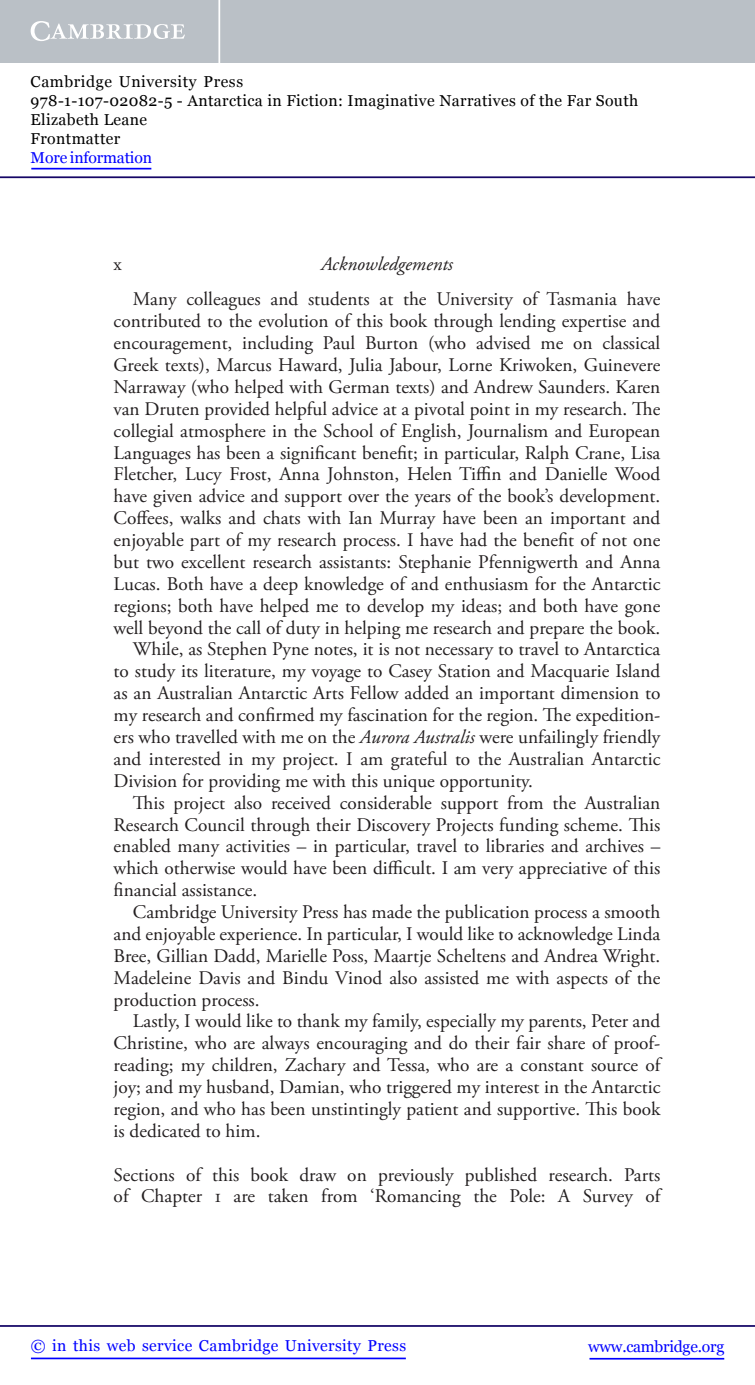
<style>
.page{position:relative;width:755px;height:1385px;background:#fff}
.page>*{position:absolute;margin:0;border:0;box-sizing:border-box;transform-origin:0 0}
.t1{font:19.25px/21.9px "Adobe Garamond Pro";color:#231f20}
.t2{font:italic 19.25px "Adobe Garamond Pro";color:#231f20}
.t3{font:15.75px/18.9px "Georgia";letter-spacing:.025em;color:#000}
.t4{font:15.75px "Georgia";letter-spacing:.025em;color:#00f}
.t5{font:15.75px "Georgia";letter-spacing:-.015em;color:#00f}
.t6{font:15.75px "Georgia";letter-spacing:-.01em;color:#00f}
.s1{font-style:italic}
</style>
<div class="page">
<hr style="left:589px;top:1358px;width:134px;height:1px;background:#00f">
<hr style="left:0;top:1325px;width:754px;height:2px;background:#150666">
<hr style="left:31px;top:1357px;width:374px;height:2px;background:#00f">
<div style="left:0;top:0;width:754px;height:63px;background:#bac0c6"></div>
<svg style="left:31px;top:21px;width:154px;height:20px"></svg>
<hr style="left:218px;top:0;width:2px;height:63px;background:#fff">
<hr style="left:0;top:176px;width:754px;height:2px;background:#150666">
<hr style="left:31px;top:168px;width:120px;height:1px;background:#00f">
<p class="t3" style="left:31px;top:73px;width:608px">Cambridge University Press<br>978-1-107-02082-5 - Antarctica in Fiction: Imaginative Narratives of the Far South Elizabeth Leane<br>Frontmatter</p>
<p class="t6" style="left:31px;top:148px;width:123px">More information</p>
<p class="t1" style="left:114px;top:255px;width:10px">x</p>
<p class="t2" style="left:321px;top:257px;width:133px">Acknowledgements</p>
<p class="t1" style="left:133px;top:290px;width:528px">Many colleagues and students at the University of Tasmania have</p>
<p class="t1" style="left:114px;top:312px;width:548px">contributed to the evolution of this book through lending expertise and</p>
<p class="t1" style="left:114px;top:334px;width:548px">encouragement, including Paul Burton (who advised me on classical</p>
<p class="t1" style="left:114px;top:356px;width:548px">Greek texts), Marcus Haward, Julia Jabour, Lorne Kriwoken, Guinevere</p>
<p class="t1" style="left:114px;top:378px;width:548px">Narraway (who helped with German texts) and Andrew Saunders. Karen</p>
<p class="t1" style="left:114px;top:399px;width:548px">van Druten provided helpful advice at a pivotal point in my research. The</p>
<p class="t1" style="left:114px;top:421px;width:548px">collegial atmosphere in the School of English, Journalism and European</p>
<p class="t1" style="left:114px;top:443px;width:548px">Languages has been a significant benefit; in particular, Ralph Crane, Lisa</p>
<p class="t1" style="left:114px;top:465px;width:547px">Fletcher, Lucy Frost, Anna Johnston, Helen Tiffin and Danielle Wood</p>
<p class="t1" style="left:114px;top:487px;width:548px">have given advice and support over the years of the book’s development.</p>
<p class="t1" style="left:114px;top:509px;width:548px">Coffees, walks and chats with Ian Murray have been an important and</p>
<p class="t1" style="left:114px;top:531px;width:547px">enjoyable part of my research process. I have had the benefit of not one</p>
<p class="t1" style="left:114px;top:553px;width:548px">but two excellent research assistants: Stephanie Pfennigwerth and Anna</p>
<p class="t1" style="left:114px;top:574px;width:548px">Lucas. Both have a deep knowledge of and enthusiasm for the Antarctic</p>
<p class="t1" style="left:114px;top:596px;width:548px">regions; both have helped me to develop my ideas; and both have gone</p>
<p class="t1" style="left:114px;top:618px;width:547px">well beyond the call of duty in helping me research and prepare the book.</p>
<p class="t1" style="left:133px;top:640px;width:528px">While, as Stephen Pyne notes, it is not necessary to travel to Antarctica</p>
<p class="t1" style="left:114px;top:662px;width:548px">to study its literature, my voyage to Casey Station and Macquarie Island</p>
<p class="t1" style="left:114px;top:684px;width:548px">as an Australian Antarctic Arts Fellow added an important dimension to</p>
<p class="t1" style="left:114px;top:706px;width:547px">my research and confirmed my fascination for the region. The expedition-</p>
<p class="t1" style="left:114px;top:728px;width:548px">ers who travelled with me on the <span class="s1">Aurora Australis</span> were unfailingly friendly</p>
<p class="t1" style="left:114px;top:749px;width:548px">and interested in my project. I am grateful to the Australian Antarctic</p>
<p class="t1" style="left:114px;top:771px;width:420px">Division for providing me with this unique opportunity.</p>
<p class="t1" style="left:133px;top:793px;width:528px">This project also received considerable support from the Australian</p>
<p class="t1" style="left:114px;top:815px;width:548px">Research Council through their Discovery Projects funding scheme. This</p>
<p class="t1" style="left:114px;top:837px;width:548px">enabled many activities – in particular, travel to libraries and archives –</p>
<p class="t1" style="left:114px;top:859px;width:548px">which otherwise would have been difficult. I am very appreciative of this</p>
<p class="t1" style="left:114px;top:881px;width:145px">financial assistance.</p>
<p class="t1" style="left:133px;top:903px;width:528px">Cambridge University Press has made the publication process a smooth</p>
<p class="t1" style="left:114px;top:924px;width:548px">and enjoyable experience. In particular, I would like to acknowledge Linda</p>
<p class="t1" style="left:114px;top:946px;width:548px">Bree, Gillian Dadd, Marielle Poss, Maartje Scheltens and Andrea Wright.</p>
<p class="t1" style="left:114px;top:968px;width:548px">Madeleine Davis and Bindu Vinod also assisted me with aspects of the</p>
<p class="t1" style="left:114px;top:990px;width:147px">production process.</p>
<p class="t1" style="left:133px;top:1012px;width:528px">Lastly, I would like to thank my family, especially my parents, Peter and</p>
<p class="t1" style="left:114px;top:1034px;width:548px">Christine, who are always encouraging and do their fair share of proof-</p>
<p class="t1" style="left:114px;top:1056px;width:550px">reading; my children, Zachary and Tessa, who are a constant source of</p>
<p class="t1" style="left:114px;top:1078px;width:548px">joy; and my husband, Damian, who triggered my interest in the Antarctic</p>
<p class="t1" style="left:114px;top:1099px;width:548px">region, and who has been unstintingly patient and supportive. This book</p>
<p class="t1" style="left:114px;top:1121px;width:148px">is dedicated to him.</p>
<p class="t1" style="left:114px;top:1165px;width:550px">Sections of this book draw on previously published research. Parts of Chapter 1 are taken from ‘Romancing the Pole: A Survey of</p>
<p class="t4" style="left:31px;top:1336px;width:376px">© in this web service Cambridge University Press</p>
<p class="t5" style="left:587px;top:1336px;width:137px">www.cambridge.org</p>
</div>
